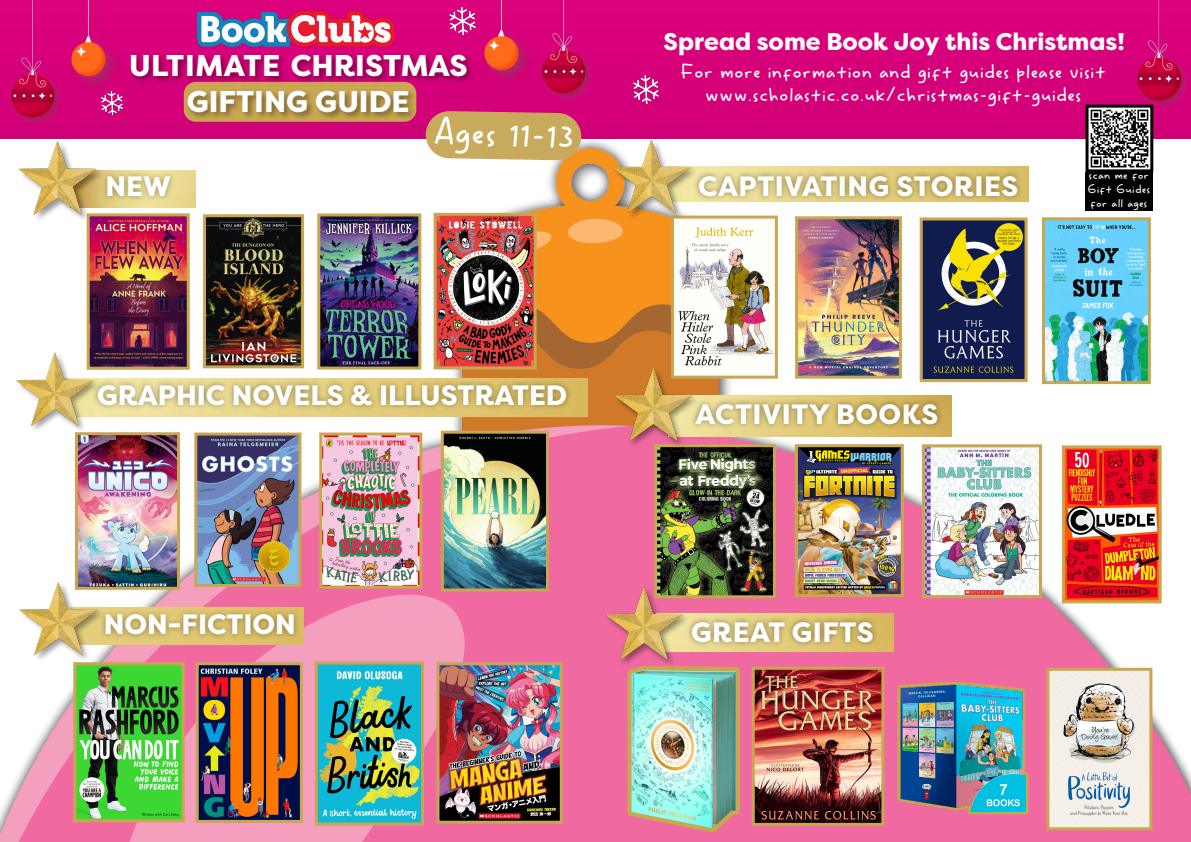
<style>
.page{position:relative;width:1191px;height:842px;background:#fff}
.page>*{position:absolute;margin:0;border:0;box-sizing:border-box;transform-origin:0 0}
.t1{font:34.5px "Baliho";color:#fff}
.t2{font:800 30px/36px "Filson Pro";color:#fff;text-align:center}
.t3{font:800 28px "Filson Pro";letter-spacing:.02em;color:#fff}
.t4{font:800 28px "Filson Pro";color:#fff}
.t5{font:800 24.1px "Filson Pro";color:#fff}
.t6{font:19.2px/23px "Baliho";color:#fff;text-align:center}
.t7{font:18.2px "Baliho";color:#fff}
.t8{font:11.5px/13.8px "Baliho";color:#fff;text-align:justify}
</style>
<div class="page">
<div style="left:0;top:0;width:1191px;height:137px;background:#d60079"></div>
<div style="left:184px;top:82px;width:232px;height:40px;background:#cb7b5b;border-radius:12px"></div>
<img style="left:0;top:148px;width:1191px;height:694px">
<img style="left:7px;top:0;width:58px;height:128px">
<img style="left:538px;top:0;width:57px;height:103px">
<img style="left:1133px;top:0;width:58px;height:110px">
<img style="left:65px;top:0;width:60px;height:95px">
<img style="left:477px;top:0;width:60px;height:89px">
<div style="left:129px;top:53px;width:346px;height:68px;background:#000;opacity:.4"></div>
<svg style="left:425px;top:111px;width:156px;height:49px;background:#cba363"></svg>
<img style="left:79px;top:436px;width:97px;height:150px">
<div style="left:75px;top:432px;width:105px;height:158px;border:3px solid #c9a652"></div>
<img style="left:91px;top:217px;width:95px;height:149px">
<div style="left:87px;top:213px;width:103px;height:157px;border:3px solid #c9a652"></div>
<img style="left:77px;top:666px;width:104px;height:152px">
<div style="left:73px;top:662px;width:112px;height:160px;border:3px solid #c9a652"></div>
<img style="left:198px;top:437px;width:99px;height:146px">
<div style="left:194px;top:433px;width:107px;height:154px;border:3px solid #c9a652"></div>
<img style="left:207px;top:218px;width:93px;height:146px">
<div style="left:203px;top:214px;width:101px;height:154px;border:3px solid #c9a652"></div>
<img style="left:200px;top:666px;width:99px;height:153px">
<div style="left:196px;top:662px;width:107px;height:161px;border:3px solid #c9a652"></div>
<img style="left:323px;top:436px;width:95px;height:149px">
<div style="left:319px;top:432px;width:103px;height:157px;border:3px solid #c9a652"></div>
<img style="left:321px;top:217px;width:96px;height:149px">
<div style="left:317px;top:213px;width:104px;height:157px;border:3px solid #c9a652"></div>
<img style="left:319px;top:665px;width:101px;height:156px">
<div style="left:315px;top:661px;width:109px;height:164px;border:3px solid #c9a652"></div>
<img style="left:440px;top:666px;width:119px;height:154px">
<div style="left:436px;top:662px;width:127px;height:162px;border:3px solid #c9a652"></div>
<img style="left:445px;top:435px;width:100px;height:152px">
<div style="left:441px;top:431px;width:108px;height:160px;border:3px solid #c9a652"></div>
<img style="left:437px;top:217px;width:95px;height:148px">
<div style="left:433px;top:213px;width:103px;height:156px;border:3px solid #c9a652"></div>
<img style="left:108px;top:170px;width:88px;height:37px">
<img style="left:105px;top:379px;width:482px;height:37px">
<img style="left:109px;top:608px;width:194px;height:37px">
<div style="left:101px;top:170px;width:75px;height:33px;background:#000;opacity:.35"></div>
<div style="left:92px;top:379px;width:480px;height:32px;background:#000;opacity:.38"></div>
<div style="left:99px;top:608px;width:201px;height:33px;background:#000;opacity:.37"></div>
<img style="left:701px;top:166px;width:327px;height:36px">
<img style="left:703px;top:396px;width:249px;height:40px">
<img style="left:694px;top:613px;width:199px;height:39px">
<div style="left:693px;top:170px;width:330px;height:32px;background:#000;opacity:.43"></div>
<div style="left:689px;top:398px;width:255px;height:32px;background:#000;opacity:.43"></div>
<div style="left:686px;top:616px;width:193px;height:32px;background:#000;opacity:.43"></div>
<img style="left:1046px;top:221px;width:100px;height:159px">
<div style="left:1042px;top:217px;width:108px;height:167px;border:3px solid #c9a652"></div>
<img style="left:652px;top:443px;width:125px;height:157px">
<img style="left:799px;top:220px;width:99px;height:155px">
<div style="left:795px;top:216px;width:107px;height:163px;border:3px solid #c9a652"></div>
<img style="left:799px;top:448px;width:101px;height:145px">
<div style="left:795px;top:444px;width:109px;height:153px;border:3px solid #c9a652"></div>
<img style="left:923px;top:221px;width:100px;height:157px">
<div style="left:919px;top:217px;width:108px;height:165px;border:3px solid #c9a652"></div>
<img style="left:926px;top:448px;width:112px;height:146px">
<div style="left:922px;top:444px;width:120px;height:154px;border:3px solid #c9a652"></div>
<img style="left:675px;top:220px;width:99px;height:155px">
<div style="left:671px;top:216px;width:107px;height:163px;border:3px solid #c9a652"></div>
<img style="left:1065px;top:449px;width:92px;height:150px">
<div style="left:1061px;top:445px;width:100px;height:158px;border:3px solid #c9a652"></div>
<img style="left:100px;top:91px;width:25px;height:25px">
<img style="left:447px;top:6px;width:30px;height:30px">
<img style="left:755px;top:671px;width:125px;height:151px">
<div style="left:751px;top:667px;width:133px;height:159px;border:3px solid #c9a652"></div>
<svg style="left:897px;top:682px;width:131px;height:133px"></svg>
<img style="left:896px;top:683px;width:129px;height:129px">
<img style="left:1050px;top:672px;width:98px;height:154px">
<div style="left:1046px;top:668px;width:106px;height:162px;border:3px solid #c9a652"></div>
<img style="left:0;top:141px;width:108px;height:83px">
<img style="left:15px;top:270px;width:90px;height:165px">
<img style="left:19px;top:499px;width:90px;height:166px">
<img style="left:612px;top:57px;width:89px;height:165px">
<img style="left:613px;top:285px;width:90px;height:165px">
<img style="left:604px;top:504px;width:90px;height:165px">
<img style="left:1089px;top:109px;width:60px;height:59px">
<div style="left:1085px;top:105px;width:68px;height:67px;border:3px solid #000"></div>
<svg style="left:627px;top:666px;width:113px;height:166px;background:#cd9469"></svg>
<img style="left:631px;top:670px;width:104px;height:158px">
<img style="left:197px;top:9px;width:198px;height:40px">
<div style="left:1085px;top:172px;width:68px;height:38px;background:#000"></div>
<h2 class="t2" style="left:129px;top:48px;width:340px">ULTIMATE CHRISTMAS<br>GIFTING GUIDE</h2>
<h1 class="t1" style="left:434px;top:114px;width:142px;rotate:2deg">Ages 11-13</h1>
<h3 class="t4" style="left:106px;top:169px;width:67px">NEW</h3>
<h3 class="t4" style="left:97px;top:377px;width:471px">GRAPHIC NOVELS &amp; ILLUSTRATED</h3>
<h3 class="t4" style="left:104px;top:607px;width:194px">NON-FICTION</h3>
<p class="t5" style="left:663px;top:27px;width:463px">Spread some Book Joy this Christmas!</p>
<p class="t6" style="left:680px;top:62px;width:427px">For more information and gift guides please visit www.scholastic.co.uk/christmas-gift-guides</p>
<h3 class="t3" style="left:698px;top:168px;width:321px">CAPTIVATING STORIES</h3>
<p class="t8" style="left:1087px;top:169px;width:64px">scan me for Gift Guides for all ages</p>
<p class="t7" style="left:1089px;top:170px;width:64px">scan me</p>
<h3 class="t3" style="left:695px;top:396px;width:244px">ACTIVITY BOOKS</h3>
<h3 class="t3" style="left:691px;top:614px;width:184px">GREAT GIFTS</h3>
</div>
